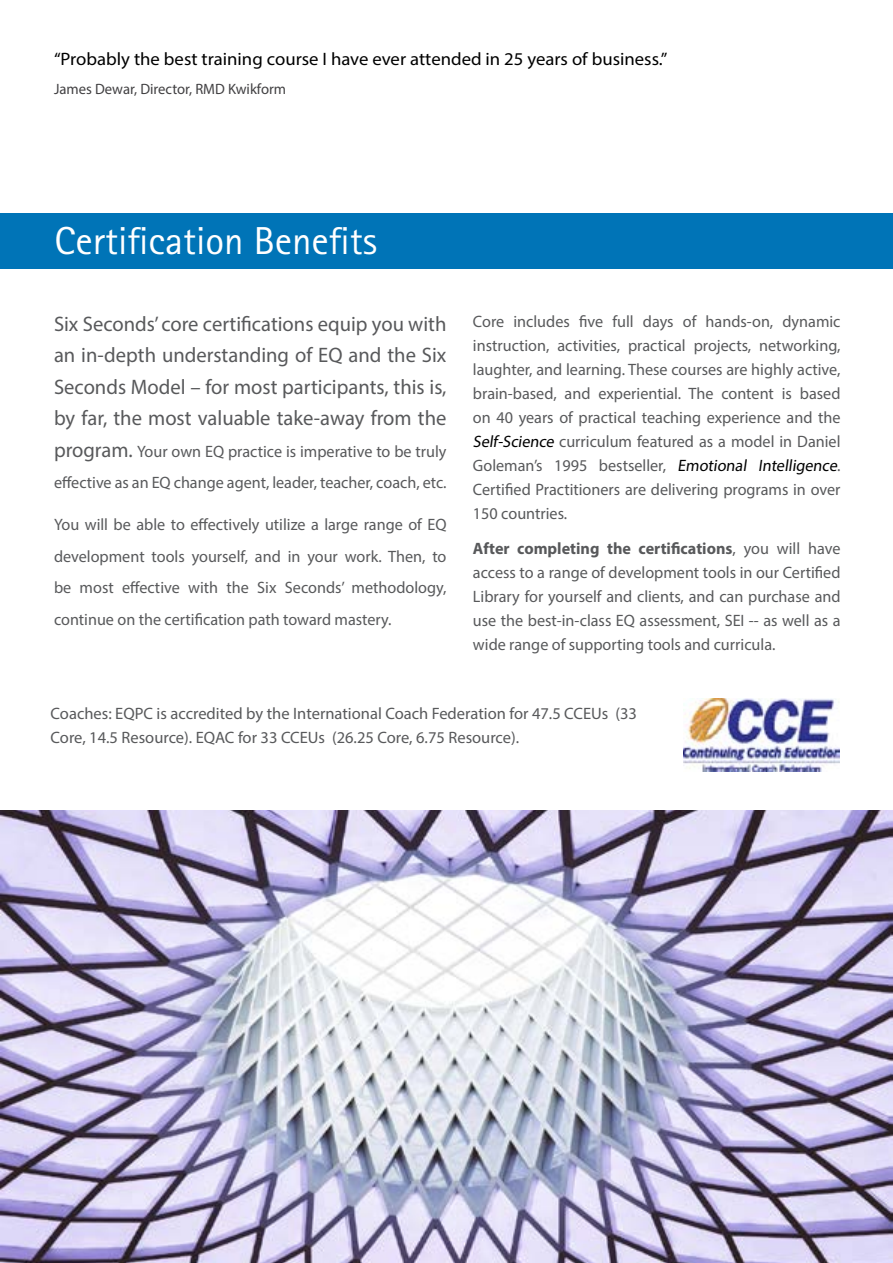
<style>
.page{position:relative;width:893px;height:1263px;background:#fff}
.page>*{position:absolute;margin:0;border:0;box-sizing:border-box;transform-origin:0 0}
.t1{font:39px "Rotis Sans Serif Std";color:#fff}
.t2{font:21px/31.5px "Myriad Pro";color:#58595b;text-align:justify}
.t3{font:18px "Myriad Pro";color:#000;scale:1.04 1}
.t4{font:16.5px/24px "Myriad Pro";color:#58595b;text-align:justify}
.t5{font:15px "Myriad Pro";color:#414042}
.s1{font-size:21px}
.s2{color:#000}
.s3{font-weight:700}
</style>
<div class="page">
<img style="left:1px;top:811px;width:892px;height:452px">
<div style="left:0;top:213px;width:893px;height:55px;background:#0074b7"></div>
<img style="left:683px;top:698px;width:156px;height:74px">
<p class="t3" style="left:54px;top:48px;width:591px">“Probably the best training course I have ever attended in 25 years of business.”</p>
<p class="t5" style="left:54px;top:80px;width:234px">James Dewar, Director, RMD Kwikform</p>
<h1 class="t1" style="left:55px;top:218px;width:324px">Certification Benefits</h1>
<p class="t2" style="left:54px;top:307px;width:394px">Six Seconds’ core certifications equip you with an in-depth understanding of EQ and the Six Seconds Model – for most participants, this is, by far, the most valuable take-away from the</p>
<p class="t4" style="left:54px;top:435px;width:394px;line-height:31.5px"><span class="s1">program.</span> Your own EQ practice is imperative to be truly effective as an EQ change agent, leader, teacher, coach, etc.</p>
<p class="t4" style="left:54px;top:509px;width:394px;line-height:31.5px">You will be able to effectively utilize a large range of EQ development tools yourself, and in your work. Then, to be most effective with the Six Seconds’ methodology, continue on the certification path toward mastery.</p>
<p class="t4" style="left:473px;top:309px;width:369px">Core includes five full days of hands-on, dynamic instruction, activities, practical projects, networking, laughter, and learning. These courses are highly active, brain-based, and experiential. The content is based on 40 years of practical teaching experience and the <span class="s2">Self-Science</span> curriculum featured as a model in Daniel Goleman’s 1995 bestseller, <span class="s2">Emotional Intelligence</span>.<br>Certified Practitioners are delivering programs in over 150 countries.</p>
<p class="t4" style="left:473px;top:536px;width:369px"><span class="s3">After completing the certifications</span>, you will have access to a range of development tools in our Certified Library for yourself and clients, and can purchase and use the best-in-class EQ assessment, SEI -- as well as a wide range of supporting tools and curricula.</p>
<p class="t4" style="left:51px;top:701px;width:588px">Coaches: EQPC is accredited by the International Coach Federation for 47.5 CCEUs (33<br>Core, 14.5 Resource). EQAC for 33 CCEUs (26.25 Core, 6.75 Resource).</p>
</div>
